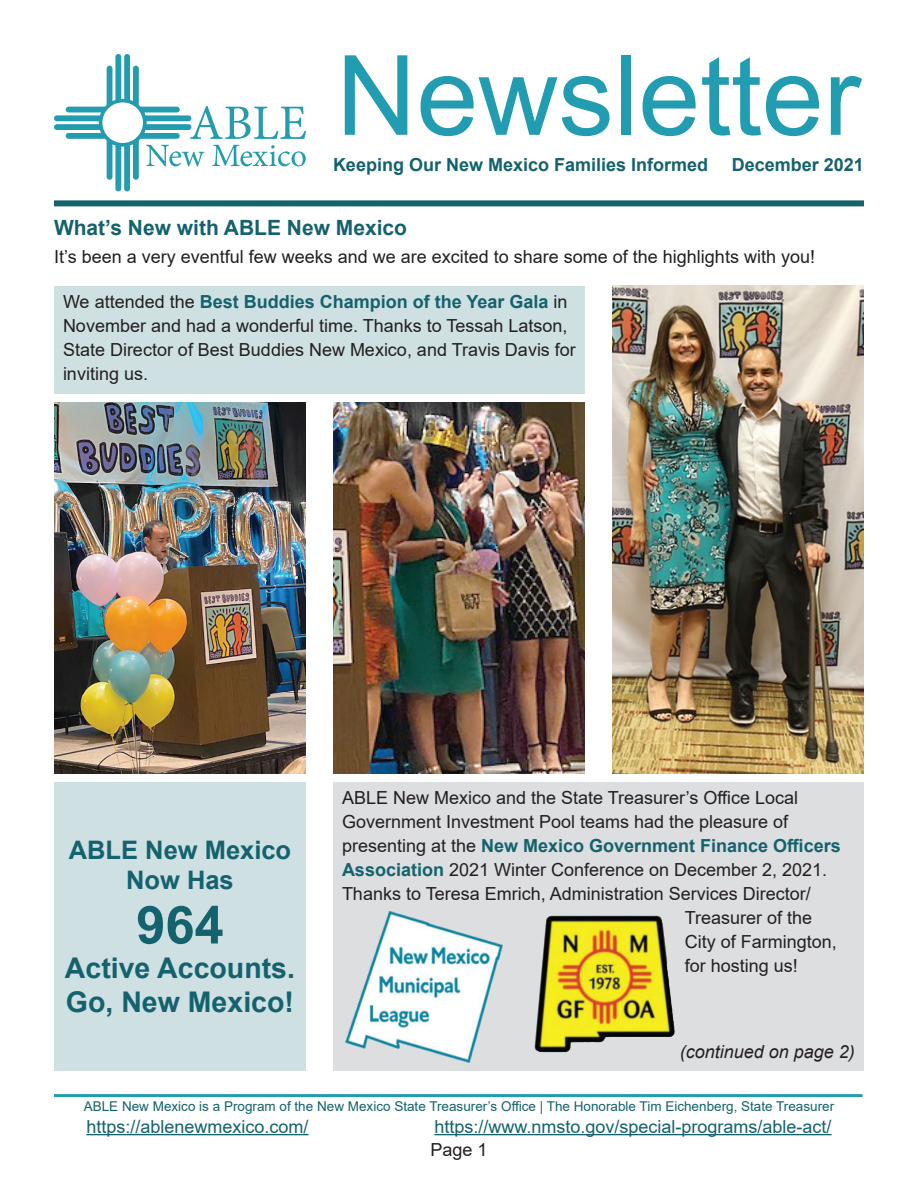
<style>
.page{position:relative;width:918px;height:1188px;background:#fff}
.page>*{position:absolute;margin:0;border:0;box-sizing:border-box;transform-origin:0 0}
.t1{font:111px "Arial";color:#229cb1}
.t2{font:700 52.5px "Arial";color:#14626d}
.t3{font:700 28.5px/34.2px "Arial";color:#14626d}
.t4{font:700 25.5px/30.6px "Arial";color:#14626d;text-align:center}
.t5{font:700 21px "Arial";color:#14626d}
.t6{font:18px/24px "Arial";color:#231f20}
.t7{font:700 18px "Arial";color:#14626d}
.t8{font:18px "Arial";color:#14626d}
.t9{font:italic 18px "Arial";color:#231f20}
.t10{font:13.5px "Arial";color:#14626d}
.s1{font-weight:700;color:#14626d}
.s2{font-weight:400;color:#231f20}
</style>
<div class="page">
<div style="left:333px;top:782px;width:531px;height:288px;background:#dddee0"></div>
<svg style="left:54px;top:54px;width:252px;height:137px"></svg>
<hr style="left:86px;top:1134px;width:222px;height:1px;background:#14626d">
<hr style="left:434px;top:1134px;width:398px;height:1px;background:#14626d">
<div style="left:54px;top:200px;width:810px;height:6px;background:#14626d"></div>
<hr style="left:54px;top:1094px;width:808px;height:3px;background:#229cb1">
<div style="left:54px;top:782px;width:252px;height:288px;background:#cfe0e3"></div>
<div style="left:54px;top:286px;width:531px;height:108px;background:#cfe0e3"></div>
<img style="left:346px;top:911px;width:156px;height:151px">
<img style="left:534px;top:915px;width:141px;height:138px">
<img style="left:612px;top:286px;width:252px;height:487px">
<img style="left:333px;top:403px;width:252px;height:370px">
<img style="left:54px;top:403px;width:252px;height:370px">
<h1 class="t1" style="left:336px;top:19px;width:526px">Newsletter</h1>
<p class="t7" style="left:333px;top:152px;width:377px">Keeping Our New Mexico Families Informed</p>
<p class="t7" style="left:732px;top:152px;width:134px">December 2021</p>
<p class="t5" style="left:54px;top:212px;width:355px">What’s New with ABLE New Mexico</p>
<p class="t6" style="left:54px;top:244px;width:763px">It’s been a very eventful few weeks and we are excited to share some of the highlights with you!</p>
<p class="t6" style="left:63px;top:289px;width:514px">We attended the <span class="s1">Best Buddies Champion of the Year Gala</span> in November and had a wonderful time. Thanks to Tessah Latson, State Director of Best Buddies New Mexico, and Travis Davis for inviting us.</p>
<h3 class="t4" style="left:69px;top:835px;width:224px">ABLE New Mexico<br>Now Has</h3>
<h2 class="t2" style="left:136px;top:888px;width:89px">964</h2>
<h3 class="t3" style="left:65px;top:951px;width:232px">Active Accounts.<br>Go, New Mexico!</h3>
<p class="t6" style="left:342px;top:786px;width:458px">ABLE New Mexico and the State Treasurer’s Office Local</p>
<p class="t6" style="left:342px;top:810px;width:448px">Government Investment Pool teams had the pleasure of</p>
<p class="t7" style="left:342px;top:833px;width:500px"><span class="s2">presenting at the</span> New Mexico Government Finance Officers</p>
<p class="t6" style="left:342px;top:858px;width:487px"><span class="s1">Association</span> 2021 Winter Conference on December 2, 2021.</p>
<p class="t6" style="left:342px;top:882px;width:470px">Thanks to Teresa Emrich, Administration Services Director/</p>
<p class="t6" style="left:685px;top:906px;width:129px">Treasurer of the</p>
<p class="t6" style="left:685px;top:930px;width:154px">City of Farmington,</p>
<p class="t6" style="left:685px;top:954px;width:115px">for hosting us!</p>
<p class="t9" style="left:680px;top:1040px;width:177px">(continued on page 2)</p>
<p class="t10" style="left:84px;top:1097px;width:752px">ABLE New Mexico is a Program of the New Mexico State Treasurer’s Office | The Honorable Tim Eichenberg, State Treasurer</p>
<p class="t8" style="left:86px;top:1114px;width:224px">https://ablenewmexico.com/</p>
<p class="t8" style="left:434px;top:1114px;width:399px">https://www.nmsto.gov/special-programs/able-act/</p>
<p class="t6" style="left:430px;top:1138px;width:59px">Page 1</p>
</div>
